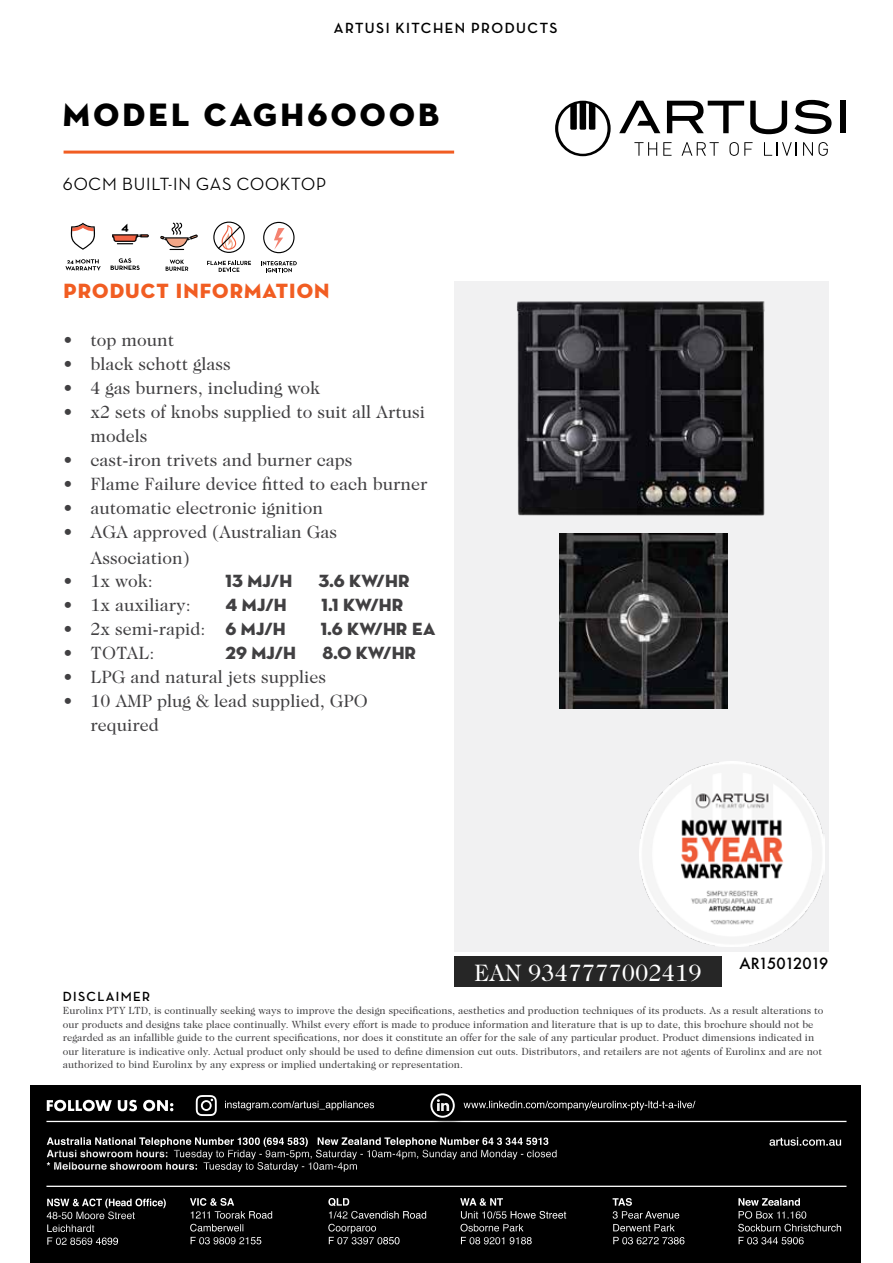
<style>
.page{position:relative;width:893px;height:1263px;background:#fff}
.page>*{position:absolute;margin:0;border:0;box-sizing:border-box;transform-origin:0 0}
.t1{font:33px "Neutraface Display Titling";letter-spacing:.1em;color:#000}
.t2{font:24px "Caslon 224 Std";color:#fff}
.t3{font:21px "Neutraface Display Titling";letter-spacing:.05em;color:#f15d22}
.t4{font:18px/24px "Caslon 224 Std";color:#414042}
.t5{font:18px "Neutraface Display Titling";color:#414042}
.t6{font:500 18px "Neutraface Display";letter-spacing:.05em;color:#000}
.t7{font:700 15px "Neutraface Display";letter-spacing:.1em;color:#000}
.t8{font:500 15px "Futura";letter-spacing:-.055em;color:#000}
.t9{font:700 13.5px "Neutraface Display";letter-spacing:.1em;color:#000}
.t10{font:10.5px/13.5px "Caslon 224 Std";color:#414042}
.s1{font-family:"Neutraface Display Titling"}
</style>
<div class="page">
<div style="left:454px;top:282px;width:374px;height:670px;background:#f1f1f2"></div>
<img style="left:517px;top:301px;width:248px;height:215px">
<svg style="left:555px;top:101px;width:56px;height:55px"></svg>
<svg style="left:619px;top:101px;width:41px;height:32px"></svg>
<div style="left:840px;top:101px;width:5px;height:32px;background:#000"></div>
<svg style="left:794px;top:100px;width:37px;height:34px"></svg>
<svg style="left:750px;top:101px;width:37px;height:33px"></svg>
<svg style="left:667px;top:101px;width:77px;height:32px"></svg>
<svg style="left:634px;top:142px;width:23px;height:14px"></svg>
<svg style="left:663px;top:142px;width:8px;height:14px"></svg>
<svg style="left:681px;top:142px;width:38px;height:14px"></svg>
<svg style="left:729px;top:142px;width:24px;height:14px"></svg>
<svg style="left:764px;top:142px;width:33px;height:14px"></svg>
<svg style="left:803px;top:142px;width:25px;height:14px"></svg>
<hr style="left:64px;top:151px;width:390px;height:3px;background:#f15d22">
<div style="left:454px;top:956px;width:268px;height:31px;background:#262626"></div>
<div style="left:31px;top:1085px;width:830px;height:178px;background:#000"></div>
<img style="left:560px;top:533px;width:167px;height:175px">
<svg style="left:196px;top:1095px;width:21px;height:21px"></svg>
<svg style="left:47px;top:1100px;width:126px;height:11px"></svg>
<svg style="left:225px;top:1101px;width:149px;height:9px"></svg>
<svg style="left:467px;top:1101px;width:228px;height:9px"></svg>
<hr style="left:46px;top:1186px;width:800px;height:1px;background:#fff">
<hr style="left:46px;top:1121px;width:800px;height:1px;background:#fff">
<svg style="left:47px;top:1137px;width:510px;height:35px"></svg>
<svg style="left:769px;top:1137px;width:72px;height:9px"></svg>
<svg style="left:47px;top:1198px;width:119px;height:47px"></svg>
<div style="left:736px;top:1221px;width:118px;height:23px;background:#000;opacity:.68"></div>
<div style="left:736px;top:1209px;width:83px;height:22px;background:#000"></div>
<svg style="left:738px;top:1198px;width:103px;height:33px"></svg>
<div style="left:326px;top:1221px;width:62px;height:25px;background:#000;opacity:.68"></div>
<div style="left:327px;top:1209px;width:112px;height:22px;background:#000"></div>
<svg style="left:328px;top:1198px;width:98px;height:46px"></svg>
<div style="left:458px;top:1221px;width:78px;height:23px;background:#000;opacity:.68"></div>
<div style="left:459px;top:1209px;width:120px;height:22px;background:#000"></div>
<svg style="left:460px;top:1198px;width:106px;height:33px"></svg>
<div style="left:611px;top:1222px;width:76px;height:22px;background:#000;opacity:.68"></div>
<div style="left:610px;top:1209px;width:81px;height:22px;background:#000"></div>
<svg style="left:613px;top:1198px;width:66px;height:33px"></svg>
<svg style="left:256px;top:1237px;width:5px;height:7px"></svg>
<div style="left:188px;top:1221px;width:68px;height:23px;background:#000;opacity:.68"></div>
<div style="left:189px;top:1209px;width:96px;height:22px;background:#000"></div>
<svg style="left:190px;top:1198px;width:82px;height:33px"></svg>
<div style="left:428px;top:1091px;width:39px;height:39px;background:#000;opacity:.68"></div>
<div style="left:430px;top:1093px;width:25px;height:25px;border:2px solid #fff;border-radius:50%"></div>
<svg style="left:437px;top:1099px;width:12px;height:12px"></svg>
<img style="left:639px;top:761px;width:185px;height:185px">
<svg style="left:70px;top:223px;width:25px;height:27px"></svg>
<svg style="left:65px;top:259px;width:36px;height:11px"></svg>
<svg style="left:111px;top:258px;width:29px;height:12px"></svg>
<svg style="left:112px;top:224px;width:37px;height:20px"></svg>
<svg style="left:160px;top:223px;width:38px;height:27px"></svg>
<svg style="left:166px;top:260px;width:22px;height:11px"></svg>
<svg style="left:213px;top:221px;width:32px;height:32px"></svg>
<svg style="left:207px;top:261px;width:44px;height:11px"></svg>
<svg style="left:263px;top:222px;width:32px;height:31px"></svg>
<svg style="left:261px;top:261px;width:36px;height:11px"></svg>
<h3 class="t7" style="left:334px;top:20px;width:225px">ARTUSI KITCHEN PRODUCTS</h3>
<h1 class="t1" style="left:63px;top:94px;width:378px">MODEL CAGH6000B</h1>
<h3 class="t6" style="left:63px;top:174px;width:265px">60CM BUILT-IN GAS COOKTOP</h3>
<h3 class="t3" style="left:64px;top:278px;width:267px">PRODUCT INFORMATION</h3>
<h3 class="t4" style="left:64px;top:328px;width:112px">• top mount</h3>
<h3 class="t4" style="left:64px;top:352px;width:169px">• black schott glass</h3>
<h3 class="t4" style="left:64px;top:376px;width:258px">• 4 gas burners, including wok</h3>
<h3 class="t4" style="left:91px;top:400px;width:336px;text-indent:-27px">• x2 sets of knobs supplied to suit all Artusi models</h3>
<h3 class="t4" style="left:64px;top:448px;width:291px">• cast-iron trivets and burner caps</h3>
<h3 class="t4" style="left:64px;top:472px;width:366px">• Flame Failure device fitted to each burner</h3>
<h3 class="t4" style="left:64px;top:496px;width:261px">• automatic electronic ignition</h3>
<h3 class="t4" style="left:91px;top:519px;width:248px;line-height:25.5px;text-indent:-27px">• AGA approved (Australian Gas<br>Association)</h3>
<h3 class="t4" style="left:64px;top:569px;width:91px">• 1x wok:</h3>
<h3 class="t5" style="left:226px;top:570px;width:68px">13 MJ/H</h3>
<h3 class="t5" style="left:318px;top:570px;width:92px">3.6 KW/HR</h3>
<h3 class="t4" style="left:64px;top:593px;width:129px">• 1x auxiliary:</h3>
<h3 class="t5" style="left:226px;top:594px;width:63px">4 MJ/H</h3>
<h3 class="t5" style="left:322px;top:594px;width:83px">1.1 KW/HR</h3>
<h3 class="t4" style="left:64px;top:617px;width:224px">• 2x semi-rapid: <span class="s1">6 MJ/H</span></h3>
<h3 class="t5" style="left:321px;top:618px;width:116px">1.6 KW/HR EA</h3>
<h3 class="t4" style="left:64px;top:641px;width:93px">• TOTAL:</h3>
<h3 class="t5" style="left:226px;top:642px;width:72px">29 MJ/H</h3>
<h3 class="t5" style="left:322px;top:642px;width:95px">8.0 KW/HR</h3>
<h3 class="t4" style="left:64px;top:665px;width:264px">• LPG and natural jets supplies</h3>
<h3 class="t4" style="left:91px;top:689px;width:279px;text-indent:-27px">• 10 AMP plug &amp; lead supplied, GPO required</h3>
<h2 class="t2" style="left:474px;top:958px;width:229px">EAN 9347777002419</h2>
<h3 class="t8" style="left:739px;top:953px;width:91px">AR15012019</h3>
<p class="t9" style="left:63px;top:989px;width:89px">DISCLAIMER</p>
<p class="t10" style="left:63px;top:1004px;width:762px">Eurolinx PTY LTD, is continually seeking ways to improve the design specifications, aesthetics and production techniques of its products. As a result alterations to our products and designs take place continually. Whilst every effort is made to produce information and literature that is up to date, this brochure should not be regarded as an infallible guide to the current specifications, nor does it constitute an offer for the sale of any particular product. Product dimensions indicated in our literature is indicative only. Actual product only should be used to define dimension cut outs. Distributors, and retailers are not agents of Eurolinx and are not authorized to bind Eurolinx by any express or implied undertaking or representation.</p>
</div>
